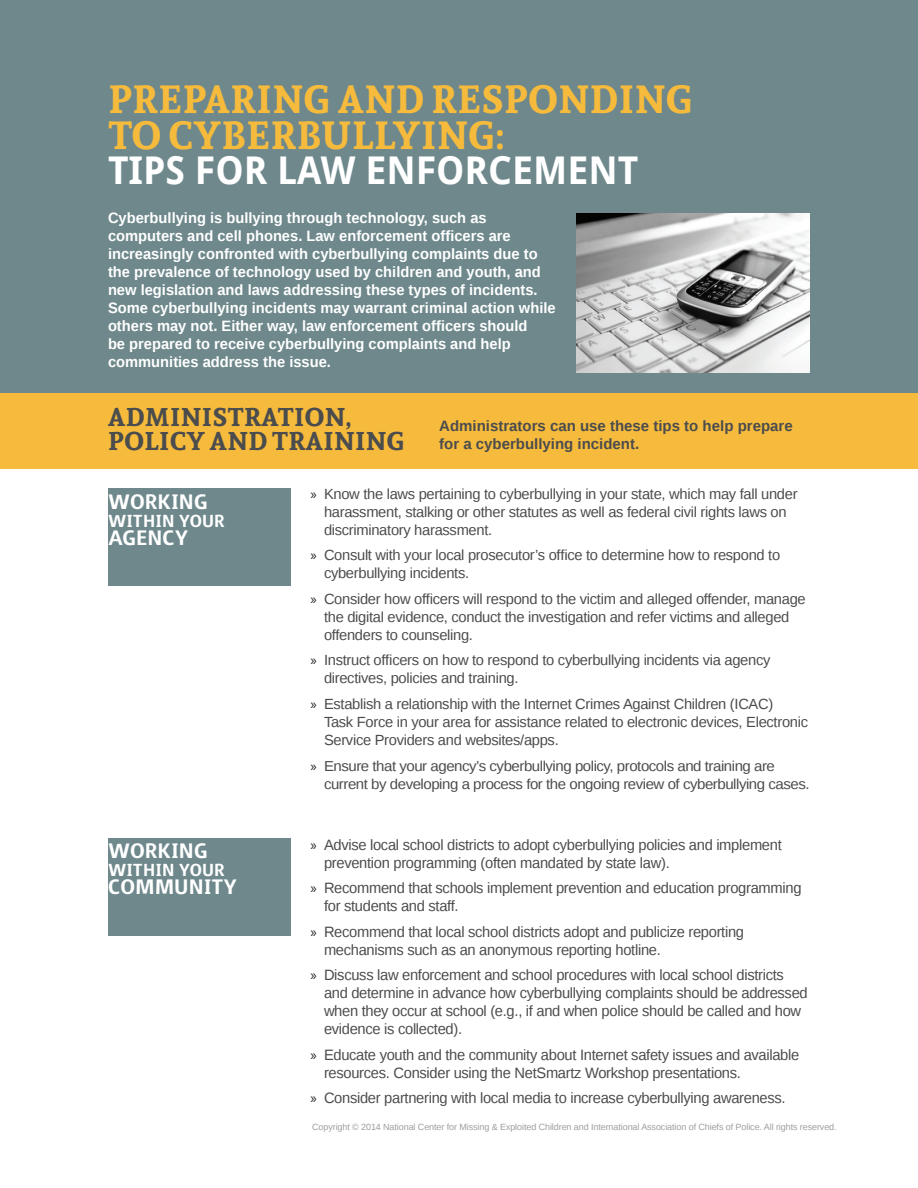
<style>
.page{position:relative;width:918px;height:1188px;background:#fff}
.page>*{position:absolute;margin:0;border:0;box-sizing:border-box;transform-origin:0 0}
.text{font:700 39px "Andada";letter-spacing:.02em;color:#f6bb3c}
.text-2{font:700 38.25px "Droid Sans";color:#fff}
.heading{font:500 27px "Surface";color:#fff}
.heading-2{font:700 25.5px/24px "Andada";letter-spacing:.02em;color:#4b4c4d}
.heading-3{font:500 22.5px "Surface";color:#fff}
.t1{font:15px/18px "Liberation Sans";letter-spacing:-.02em;color:#4b4c4d}
.intro{font:700 15px/18px "Liberation Sans";color:#fff}
.intro-2{font:700 15px/18px "Liberation Sans";color:#4b4c4d}
.t2{font:14.7px/18px "Liberation Sans";letter-spacing:-.02em;color:#4b4c4d}
.t3{font:14.4px/18.9px "Liberation Sans";letter-spacing:-.03em;color:#4b4c4d;scale:1.04 1}
.text-3{font:9px "Liberation Sans";letter-spacing:-.01em;color:#9d9fa2}
.s1{font-family:"Myriad Pro";color:#231f20}
</style>
<div class="page">
<div style="left:0;top:0;width:918px;height:413px;background:#6e888c"></div>
<div style="left:108px;top:489px;width:183px;height:97px;background:#6e888c"></div>
<div style="left:108px;top:838px;width:183px;height:97px;background:#6e888c"></div>
<div style="left:0;top:394px;width:918px;height:75px;background:#f6bb3c"></div>
<img style="left:577px;top:214px;width:233px;height:159px">
<p class="text" style="left:108px;top:72px;width:586px">PREPARING AND RESPONDING</p>
<p class="text" style="left:108px;top:108px;width:398px">TO CYBERBULLYING:</p>
<p class="text-2" style="left:108px;top:143px;width:532px">TIPS FOR LAW ENFORCEMENT</p>
<p class="intro" style="left:108px;top:208px;width:449px">Cyberbullying is bullying through technology, such as computers and cell phones. Law enforcement officers are increasingly confronted with cyberbullying complaints due to the prevalence of technology used by children and youth, and new legislation and laws addressing these types of incidents.<br>Some cyberbullying incidents may warrant criminal action while others may not. Either way, law enforcement officers should<br>be prepared to receive cyberbullying complaints and help communities address the issue.</p>
<p class="heading-2" style="left:108px;top:404px;width:298px">ADMINISTRATION,<br>POLICY AND TRAINING</p>
<p class="intro-2" style="left:439px;top:416px;width:355px">Administrators can use these tips to help prepare for a cyberbullying incident.</p>
<p class="t2" style="left:324px;top:485px;width:475px;text-indent:-14px"><span class="s1">»</span> Know the laws pertaining to cyberbullying in your state, which may fall under harassment, stalking or other statutes as well as federal civil rights laws on discriminatory harassment.</p>
<p class="t2" style="left:324px;top:547px;width:458px;text-indent:-14px"><span class="s1">»</span> Consult with your local prosecutor’s office to determine how to respond to cyberbullying incidents.</p>
<p class="t2" style="left:324px;top:590px;width:483px;text-indent:-14px"><span class="s1">»</span> Consider how officers will respond to the victim and alleged offender, manage the digital evidence, conduct the investigation and refer victims and alleged offenders to counseling.</p>
<p class="t2" style="left:324px;top:652px;width:448px;text-indent:-14px"><span class="s1">»</span> Instruct officers on how to respond to cyberbullying incidents via agency directives, policies and training.</p>
<p class="t2" style="left:324px;top:696px;width:486px;text-indent:-14px"><span class="s1">»</span> Establish a relationship with the Internet Crimes Against Children (ICAC)<br>Task Force in your area for assistance related to electronic devices, Electronic<br>Service Providers and websites/apps.</p>
<p class="t3" style="left:324px;top:757px;width:468px;text-indent:-14px"><span class="s1">»</span> Ensure that your agency’s cyberbullying policy, protocols and training are current by developing a process for the ongoing review of cyberbullying cases.</p>
<p class="heading" style="left:108px;top:489px;width:101px">WORKING</p>
<p class="heading-3" style="left:108px;top:511px;width:118px">WITHIN YOUR</p>
<p class="heading" style="left:108px;top:525px;width:82px">AGENCY</p>
<p class="heading" style="left:108px;top:839px;width:101px">WORKING</p>
<p class="heading-3" style="left:108px;top:860px;width:118px">WITHIN YOUR</p>
<p class="heading" style="left:108px;top:875px;width:130px">COMMUNITY</p>
<p class="t1" style="left:324px;top:836px;width:459px;text-indent:-14px"><span class="s1">»</span> Advise local school districts to adopt cyberbullying policies and implement prevention programming (often mandated by state law).</p>
<p class="t1" style="left:324px;top:880px;width:479px;text-indent:-14px"><span class="s1">»</span> Recommend that schools implement prevention and education programming for students and staff.</p>
<p class="t1" style="left:324px;top:923px;width:422px;text-indent:-14px"><span class="s1">»</span> Recommend that local school districts adopt and publicize reporting mechanisms such as an anonymous reporting hotline.</p>
<p class="t1" style="left:324px;top:967px;width:485px;text-indent:-14px"><span class="s1">»</span> Discuss law enforcement and school procedures with local school districts and determine in advance how cyberbullying complaints should be addressed when they occur at school (e.g., if and when police should be called and how evidence is collected).</p>
<p class="t1" style="left:324px;top:1046px;width:477px;text-indent:-14px"><span class="s1">»</span> Educate youth and the community about Internet safety issues and available resources. Consider using the NetSmartz Workshop presentations.</p>
<p class="t1" style="left:310px;top:1090px;width:477px"><span class="s1">»</span> Consider partnering with local media to increase cyberbullying awareness.</p>
<p class="text-3" style="left:312px;top:1121px;width:526px">Copyright © 2014 National Center for Missing &amp; Exploited Children and International Association of Chiefs of Police. All rights reserved.</p>
</div>
